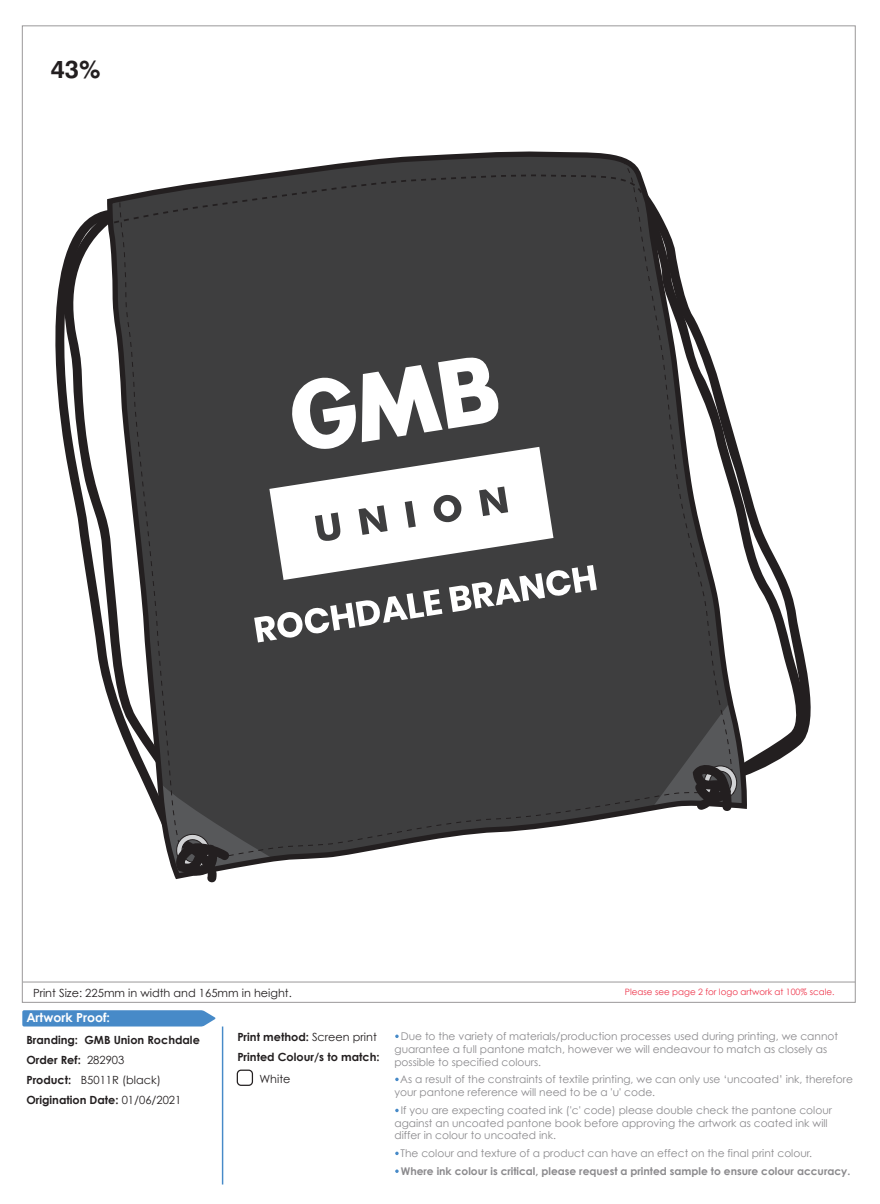
<style>
.page{position:relative;width:880px;height:1204px;background:#fff}
.page>*{position:absolute;margin:0;border:0;box-sizing:border-box;transform-origin:0 0}
.t1{font:700 25px "Swiss 721 BT";color:#231f20}
.t2{font:700 12.5px "Century Gothic";color:#fff}
.t3{font:700 11.25px/20px "Century Gothic";color:#231f20}
.t4{font:11.25px "Century Gothic";color:#231f20}
.t5{font:10.62px/12.8px "Century Gothic";color:#8b8a8d}
.t6{font:700 10.62px "Century Gothic";color:#8b8a8d}
.t7{font:8.75px "Century Gothic";color:#ee354b}
.s1{font-weight:400}
</style>
<div class="page">
<hr style="left:23px;top:981px;width:832px;height:1px;background:#9a9899">
<svg style="left:22px;top:1010px;width:194px;height:16px;background:#4f8fca"></svg>
<hr style="left:222px;top:1026px;width:1px;height:158px;background:#478ac8">
<div style="left:237px;top:1091px;width:16px;height:16px;border:1px solid #fff;border-radius:4px"></div>
<div style="left:237px;top:1069px;width:16px;height:16px;border:1px solid #231f20;border-radius:4px"></div>
<svg style="left:166px;top:159px;width:485px;height:703px;background:#484849"></svg>
<svg style="left:112px;top:173px;width:533px;height:51px;background:#49494a"></svg>
<svg style="left:55px;top:210px;width:111px;height:610px"></svg>
<svg style="left:61px;top:213px;width:97px;height:552px"></svg>
<svg style="left:645px;top:191px;width:107px;height:585px;fill:#3e3e3f"></svg>
<svg style="left:649px;top:208px;width:162px;height:565px"></svg>
<svg style="left:651px;top:703px;width:93px;height:108px;background:#4d4c4d"></svg>
<svg style="left:160px;top:782px;width:113px;height:101px;background:#5c5c5d"></svg>
<svg style="left:254px;top:356px;width:343px;height:286px"></svg>
<h1 class="t1" style="left:51px;top:53px;width:51px">43%</h1>
<p class="t4" style="left:33px;top:985px;width:260px">Print Size: 225mm in width and 165mm in height.</p>
<p class="t7" style="left:625px;top:986px;width:211px">Please see page 2 for logo artwork at 100% scale.</p>
<p class="t2" style="left:26px;top:1009px;width:85px">Artwork Proof:</p>
<p class="t3" style="left:26px;top:1028px;width:175px">Branding: GMB Union Rochdale<br>Order Ref: <span class="s1">282903<br></span>Product: <span class="s1">B5011R (black)<br></span>Origination Date: <span class="s1">01/06/2021</span></p>
<p class="t5" style="left:394px;top:1029px;width:445px;text-indent:6px">Due to the variety of materials/production processes used during printing, we cannot guarantee a full pantone match, however we will endeavour to match as closely as possible to specified colours.</p>
<p class="t3" style="left:237px;top:1026px;width:144px">Print method: <span class="s1">Screen print<br></span>Printed Colour/s to match:</p>
<p class="t4" style="left:259px;top:1072px;width:33px">White</p>
<p class="t5" style="left:394px;top:1072px;width:460px;text-indent:6px">As a result of the constraints of textile printing, we can only use ‘uncoated’ ink, therefore your pantone reference will need to be a 'u' code.</p>
<p class="t5" style="left:394px;top:1103px;width:439px;text-indent:6px">If you are expecting coated ink ('c' code) please double check the pantone colour against an uncoated pantone book before approving the artwork as coated ink will differ in colour to uncoated ink.</p>
<p class="t5" style="left:400px;top:1146px;width:413px">The colour and texture of a product can have an effect on the final print colour.</p>
<p class="t6" style="left:401px;top:1164px;width:451px">Where ink colour is critical, please request a printed sample to ensure colour accuracy.</p>
</div>
